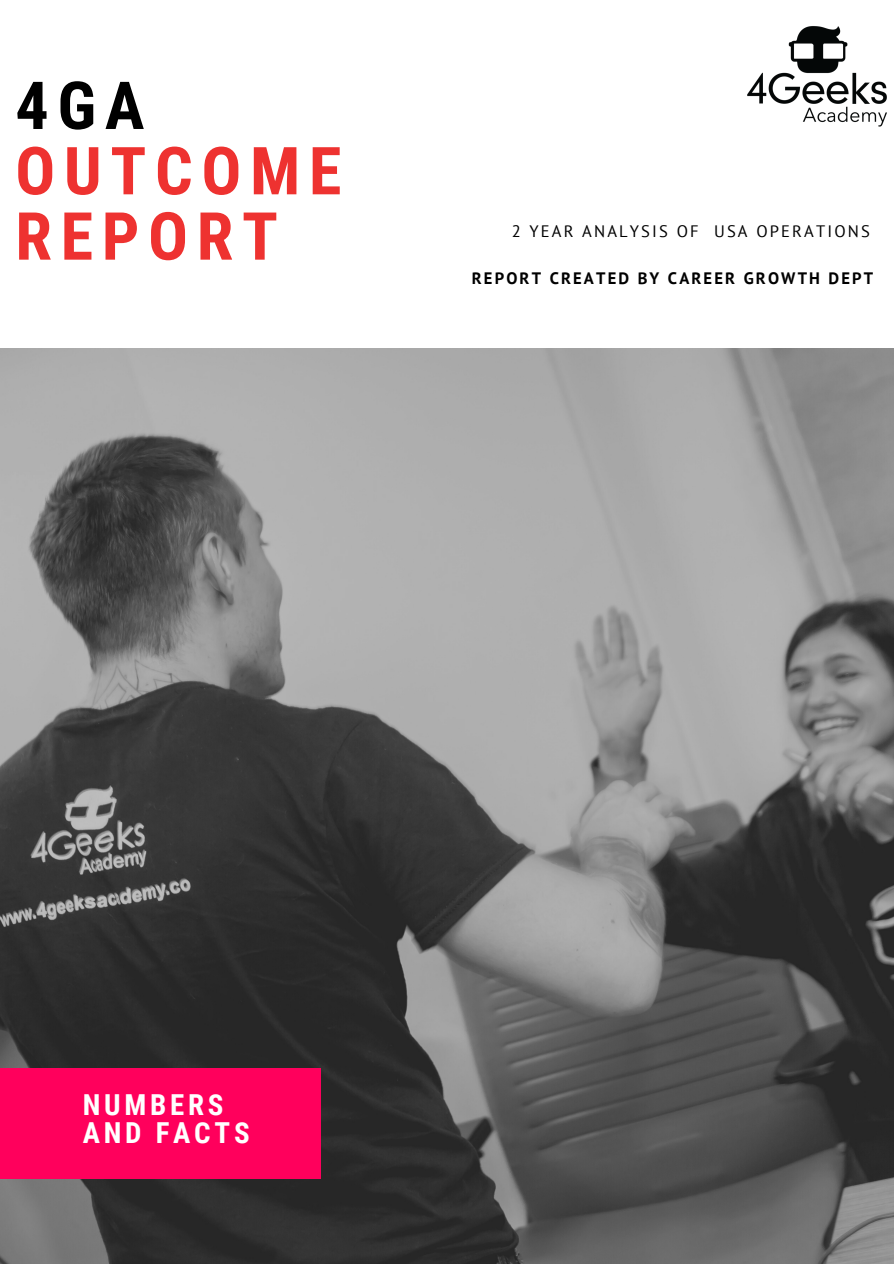
<style>
.page{position:relative;width:894px;height:1264px;background:#fff}
.page>*{position:absolute;margin:0;border:0;box-sizing:border-box;transform-origin:0 0}
.t1{font:700 66.3px/65.2px "Roboto Condensed";letter-spacing:.13em;color:#ee3230}
.t2{font:700 66.3px "Roboto Condensed";color:#000}
.t3{font:700 28.95px/28.2px "Roboto Condensed";letter-spacing:.13em;color:#fff}
.t4{font:700 16.5px "PT Sans";letter-spacing:.13em;color:#000}
.t5{font:16.5px "PT Sans";letter-spacing:.13em;color:#000}
</style>
<div class="page">
<img style="left:0;top:348px;width:893px;height:915px">
<div style="left:0;top:1068px;width:321px;height:110px;background:#ff005c"></div>
<img style="left:747px;top:26px;width:140px;height:101px">
<h1 class="t2" style="left:15px;top:67px;width:130px">4GA</h1>
<h1 class="t1" style="left:15px;top:139px;width:327px">OUTCOME<br>REPORT</h1>
<p class="t5" style="left:511px;top:220px;width:360px">2 YEAR ANALYSIS OF USA OPERATIONS</p>
<p class="t4" style="left:471px;top:267px;width:403px">REPORT CREATED BY CAREER GROWTH DEPT</p>
<h2 class="t3" style="left:83px;top:1090px;width:168px">NUMBERS<br>AND FACTS</h2>
</div>
